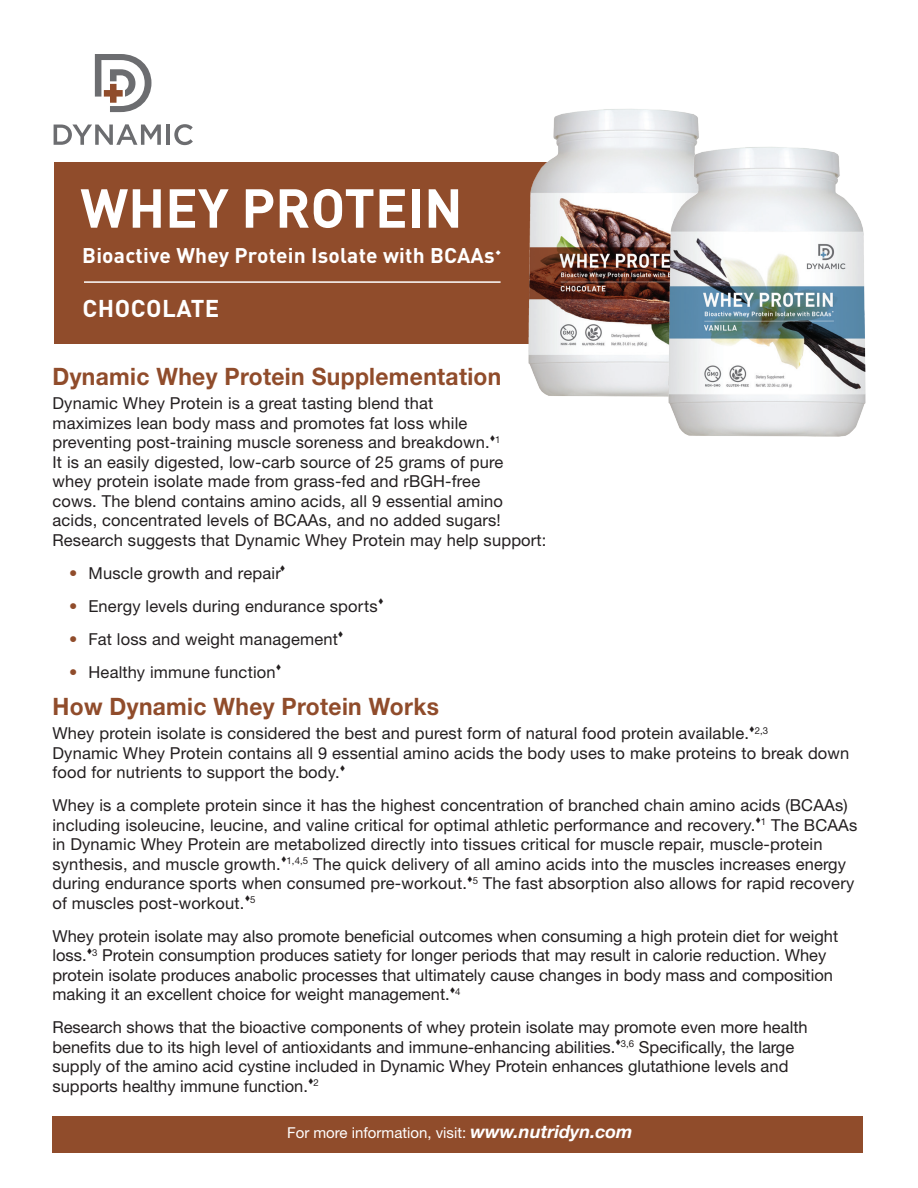
<style>
.page{position:relative;width:918px;height:1188px;background:#fff}
.page>*{position:absolute;margin:0;border:0;box-sizing:border-box;transform-origin:0 0}
.t1{font:700 54px "DIN";color:#fff}
.t2{font:700 24px "Helvetica Neue LT Std";letter-spacing:.015em;color:#904c2b;scale:.95 1}
.t3{font:700 24px "DIN";letter-spacing:.02em;color:#fff}
.t4{font:700 21px "DIN";letter-spacing:.01em;color:#fff}
.t5{font:16.5px/19.5px "Helvetica Neue LT Std";letter-spacing:.01em;color:#231f20}
.t6{font:15px "Helvetica Neue LT Std";color:#fff}
.t7{font:9.6px "Helvetica Neue LT Std";color:#231f20}
.s1{color:#904c2b}
.s2{font-weight:700;font-style:italic;font-size:18px}
</style>
<div class="page">
<div style="left:54px;top:162px;width:727px;height:181px;background:#904c2b"></div>
<svg style="left:54px;top:124px;width:107px;height:21px"></svg>
<hr style="left:166px;top:125px;width:4px;height:20px;background:#6c6d70">
<svg style="left:174px;top:124px;width:19px;height:21px"></svg>
<svg style="left:95px;top:54px;width:56px;height:58px"></svg>
<hr style="left:84px;top:281px;width:417px;height:2px;background:#fff">
<img style="left:516px;top:109px;width:183px;height:288px">
<img style="left:656px;top:140px;width:210px;height:297px">
<div style="left:52px;top:1116px;width:811px;height:36px;background:#904c2b"></div>
<p class="t1" style="left:80px;top:173px;width:384px">WHEY PROTEIN</p>
<p class="t4" style="left:82px;top:241px;width:414px">Bioactive Whey Protein Isolate with BCAAs</p>
<p class="t3" style="left:83px;top:293px;width:138px">CHOCOLATE</p>
<p class="t2" style="left:52px;top:362px;width:474px">Dynamic Whey Protein Supplementation</p>
<p class="t5" style="left:52px;top:394px;width:382px">Dynamic Whey Protein is a great tasting blend that</p>
<p class="t5" style="left:52px;top:413px;width:439px">maximizes lean body mass and promotes fat loss while preventing post-training muscle soreness and breakdown.</p>
<p class="t7" style="left:490px;top:434px;width:12px">▼1</p>
<p class="t5" style="left:52px;top:452px;width:452px">It is an easily digested, low-carb source of 25 grams of pure whey protein isolate made from grass-fed and rBGH-free cows. The blend contains amino acids, all 9 essential amino acids, concentrated levels of BCAAs, and no added sugars!</p>
<p class="t5" style="left:52px;top:530px;width:496px">Research suggests that Dynamic Whey Protein may help support:</p>
<p class="t5" style="left:69px;top:563px;width:213px"><span class="s1">•</span> Muscle growth and repair</p>
<p class="t5" style="left:69px;top:596px;width:310px"><span class="s1">•</span> Energy levels during endurance sports</p>
<p class="t5" style="left:69px;top:629px;width:271px"><span class="s1">•</span> Fat loss and weight management</p>
<p class="t5" style="left:69px;top:662px;width:208px"><span class="s1">•</span> Healthy immune function</p>
<p class="t2" style="left:52px;top:692px;width:408px">How Dynamic Whey Protein Works</p>
<p class="t5" style="left:52px;top:724px;width:698px">Whey protein isolate is considered the best and purest form of natural food protein available.</p>
<p class="t7" style="left:749px;top:725px;width:21px">▼2,3</p>
<p class="t5" style="left:52px;top:743px;width:798px">Dynamic Whey Protein contains all 9 essential amino acids the body uses to make proteins to break down food for nutrients to support the body.</p>
<p class="t5" style="left:52px;top:796px;width:806px">Whey is a complete protein since it has the highest concentration of branched chain amino acids (BCAAs) including isoleucine, leucine, and valine critical for optimal athletic performance and recovery.▼<sup>1</sup> The BCAAs in Dynamic Whey Protein are metabolized directly into tissues critical for muscle repair, muscle-protein synthesis, and muscle growth.▼<sup>1,4,5</sup> The quick delivery of all amino acids into the muscles increases energy during endurance sports when consumed pre-workout.▼<sup>5</sup> The fast absorption also allows for rapid recovery of muscles post-workout.</p>
<p class="t7" style="left:245px;top:894px;width:12px">▼5</p>
<p class="t5" style="left:52px;top:926px;width:787px">Whey protein isolate may also promote beneficial outcomes when consuming a high protein diet for weight loss.▼<sup>3</sup> Protein consumption produces satiety for longer periods that may result in calorie reduction. Whey protein isolate produces anabolic processes that ultimately cause changes in body mass and composition making it an excellent choice for weight management.</p>
<p class="t7" style="left:450px;top:986px;width:12px">▼4</p>
<p class="t5" style="left:52px;top:1018px;width:757px">Research shows that the bioactive components of whey protein isolate may promote even more health benefits due to its high level of antioxidants and immune-enhancing abilities.▼<sup>3,6</sup> Specifically, the large supply of the amino acid cystine included in Dynamic Whey Protein enhances glutathione levels and supports healthy immune function.</p>
<p class="t7" style="left:308px;top:1077px;width:12px">▼2</p>
<p class="t6" style="left:287px;top:1123px;width:347px">For more information, visit: <span class="s2">www.nutridyn.com</span></p>
</div>
